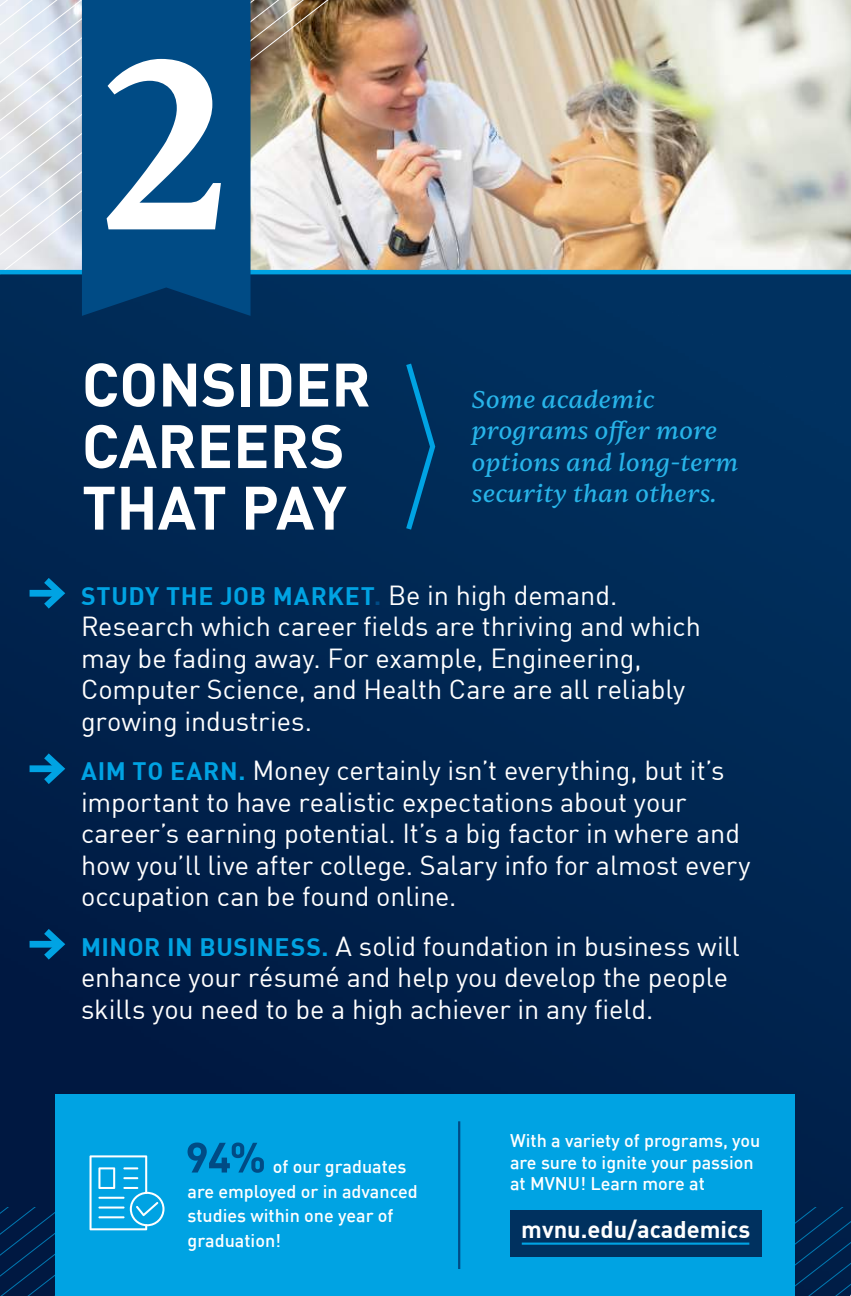
<style>
.page{position:relative;width:851px;height:1296px;background:#fff}
.page>*{position:absolute;margin:0;border:0;box-sizing:border-box;transform-origin:0 0}
.t1{font:700 245.25px "Sentient Variable";color:#fff}
.t2{font:700 60.3px/61.6px "DIN";color:#fff}
.t3{font:27px/31.5px "DIN";letter-spacing:-.005em;color:#fff}
.t4{font:italic 24.75px/31.5px "Sentient Variable";color:#28b4e9}
.t5{font:700 24.75px "DIN";letter-spacing:.025em;color:#00a3e3}
.t6{font:700 23.62px "DIN";color:#fff}
.t7{font:500 18px/24.8px "DIN";color:#fff}
.s1{color:#004b85}
.s2{font-weight:400;font-size:27px;color:#fff}
.s3{font-weight:700;font-size:24.75px;color:#00a3e3}
</style>
<div class="page">
<img style="left:0;top:274px;width:850px;height:869px">
<img style="left:342px;top:0;width:508px;height:270px">
<svg style="left:0;top:0;width:15px;height:277px;background:#e6e8ec"></svg>
<svg style="left:15px;top:0;width:24px;height:277px;background:#e1e4eb"></svg>
<svg style="left:39px;top:0;width:23px;height:277px;background:#dbe0e8"></svg>
<svg style="left:62px;top:0;width:20px;height:277px;background:#cdd4e0"></svg>
<img style="left:250px;top:0;width:92px;height:277px">
<hr style="left:0;top:270px;width:850px;height:4px;background:#00a3e3">
<div style="left:82px;top:0;width:168px;height:316px;background:#004b85"></div>
<div style="left:30px;top:590px;width:30px;height:7px;background:#00a3e3"></div>
<svg style="left:37px;top:571px;width:33px;height:45px"></svg>
<div style="left:30px;top:765px;width:30px;height:7px;background:#00a3e3"></div>
<svg style="left:37px;top:746px;width:33px;height:45px"></svg>
<div style="left:30px;top:941px;width:30px;height:7px;background:#00a3e3"></div>
<svg style="left:37px;top:922px;width:33px;height:45px"></svg>
<svg style="left:402px;top:358px;width:36px;height:177px;background:#003b6b"></svg>
<div style="left:56px;top:1094px;width:739px;height:202px;background:#00a3e3"></div>
<hr style="left:458px;top:1121px;width:2px;height:148px;background:#004b85">
<svg style="left:0;top:1143px;width:850px;height:153px"></svg>
<div style="left:510px;top:1210px;width:251px;height:46px;background:#00315f"></div>
<hr style="left:521px;top:1243px;width:228px;height:2px;background:#00a3e3">
<h1 class="t1" style="left:100px;top:1px;width:134px">2</h1>
<h2 class="t2" style="left:82px;top:358px;width:290px">CONSIDER<br>CAREERS<br>THAT PAY</h2>
<p class="t4" style="left:471px;top:386px;width:268px">Some academic programs offer more options and long-term security than others.</p>
<p class="t5" style="left:81px;top:585px;width:537px">STUDY THE JOB MARKET<span class="s1">.</span> <span class="s2">Be in high demand.</span></p>
<p class="t3" style="left:81px;top:610px;width:621px">Research which career fields are thriving and which may be fading away. For example, Engineering, Computer Science, and Health Care are all reliably growing industries.</p>
<p class="t3" style="left:81px;top:756px;width:671px"><span class="s3">AIM TO EARN.</span> Money certainly isn’t everything, but it’s important to have realistic expectations about your career’s earning potential. It’s a big factor in where and how you’ll live after college. Salary info for almost every occupation can be found online.</p>
<p class="t3" style="left:81px;top:932px;width:660px"><span class="s3">MINOR IN BUSINESS.</span> A solid foundation in business will enhance your résumé and help you develop the people skills you need to be a high achiever in any field.</p>
<p class="t7" style="left:187px;top:1155px;width:232px;text-indent:85px">of our graduates are employed or in advanced studies within one year of graduation!</p>
<p class="t7" style="left:510px;top:1131px;width:252px;line-height:21.6px">With a variety of programs, you are sure to ignite your passion at MVNU! Learn more at</p>
<p class="t6" style="left:521px;top:1219px;width:230px">mvnu.edu/academics</p>
</div>
